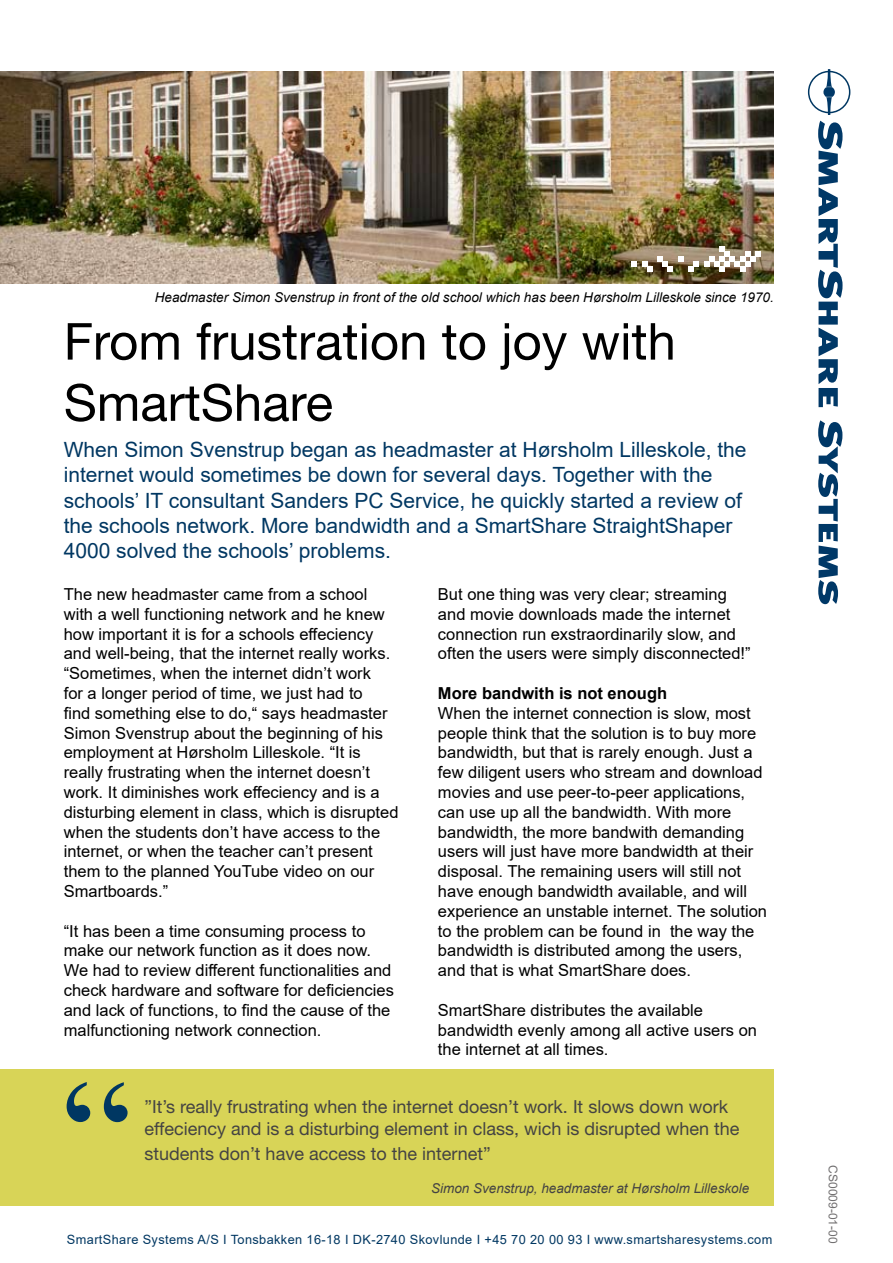
<style>
.page{position:relative;width:893px;height:1263px;background:#fff}
.page>*{position:absolute;margin:0;border:0;box-sizing:border-box;transform-origin:0 0}
.t1{font:51px/61.2px "Helvetica Neue LT Std";color:#000}
.t2{font:21px/25.2px "Arial";color:#003762}
.t3{font:18px/21.6px "Helvetica Neue LT Std";color:#444343}
.t4{font:16.5px/19.8px "Arial";color:#000}
.t5{font:700 16.5px "Arial";color:#000}
.t6{font:italic 13.5px "Arial";color:#000}
.t7{font:italic 13.5px "Arial";color:#444343}
.t8{font:12.75px "Arial";letter-spacing:.03em;color:#003762}
.t9{font:12px "Arial";color:#716f70}
</style>
<div class="page">
<img style="left:0;top:71px;width:774px;height:213px">
<div style="left:0;top:1070px;width:774px;height:136px;background:#d8d457"></div>
<svg style="left:67px;top:1082px;width:61px;height:40px"></svg>
<svg style="left:818px;top:420px;width:24px;height:184px"></svg>
<svg style="left:818px;top:121px;width:24px;height:286px"></svg>
<svg style="left:807px;top:69px;width:44px;height:46px"></svg>
<svg style="left:632px;top:261px;width:20px;height:11px"></svg>
<svg style="left:658px;top:246px;width:103px;height:26px"></svg>
<p class="t6" style="left:155px;top:288px;width:621px">Headmaster Simon Svenstrup in front of the old school which has been Hørsholm Lilleskole since 1970.</p>
<h1 class="t1" style="left:64px;top:310px;width:614px">From frustration to joy with<br>SmartShare</h1>
<p class="t2" style="left:64px;top:437px;width:684px">When Simon Svenstrup began as headmaster at Hørsholm Lilleskole, the internet would sometimes be down for several days. Together with the schools’ IT consultant Sanders PC Service, he quickly started a review of the schools network. More bandwidth and a SmartShare StraightShaper 4000 solved the schools’ problems.</p>
<p class="t4" style="left:64px;top:584px;width:336px">The new headmaster came from a school with a well functioning network and he knew how important it is for a schools effeciency and well-being, that the internet really works. “Sometimes, when the internet didn’t work<br>for a longer period of time, we just had to<br>find something else to do,“ says headmaster Simon Svenstrup about the beginning of his employment at Hørsholm Lilleskole. “It is really frustrating when the internet doesn’t work. It diminishes work effeciency and is a disturbing element in class, which is disrupted when the students don’t have access to the internet, or when the teacher can’t present them to the planned YouTube video on our Smartboards.”</p>
<p class="t4" style="left:64px;top:921px;width:332px">“It has been a time consuming process to make our network function as it does now.<br>We had to review different functionalities and check hardware and software for deficiencies and lack of functions, to find the cause of the malfunctioning network connection.</p>
<p class="t4" style="left:438px;top:584px;width:314px">But one thing was very clear; streaming and movie downloads made the internet connection run exstraordinarily slow, and often the users were simply disconnected!”</p>
<p class="t5" style="left:438px;top:681px;width:231px">More bandwith is not enough</p>
<p class="t4" style="left:438px;top:703px;width:330px">When the internet connection is slow, most people think that the solution is to buy more bandwidth, but that is rarely enough. Just a few diligent users who stream and download movies and use peer-to-peer applications, can use up all the bandwidth. With more bandwidth, the more bandwith demanding users will just have more bandwidth at their disposal. The remaining users will still not have enough bandwidth available, and will experience an unstable internet. The solution to the problem can be found in the way the bandwidth is distributed among the users, and that is what SmartShare does.</p>
<p class="t4" style="left:438px;top:1000px;width:321px">SmartShare distributes the available bandwidth evenly among all active users on the internet at all times.</p>
<p class="t3" style="left:145px;top:1096px;width:596px">”It’s really frustrating when the internet doesn’t work. It slows down work effeciency and is a disturbing element in class, wich is disrupted when the</p>
<p class="t3" style="left:145px;top:1143px;width:348px">students don’t have access to the internet”</p>
<p class="t7" style="left:431px;top:1179px;width:320px">Simon Svenstrup, headmaster at Hørsholm Lilleskole</p>
<p class="t8" style="left:67px;top:1230px;width:707px">SmartShare Systems A/S I Tonsbakken 16-18 I DK-2740 Skovlunde I +45 70 20 00 93 I www.smartsharesystems.com</p>
<p class="t9" style="left:841px;top:1165px;width:80px;rotate:90deg">CS0009-01-00</p>
</div>
